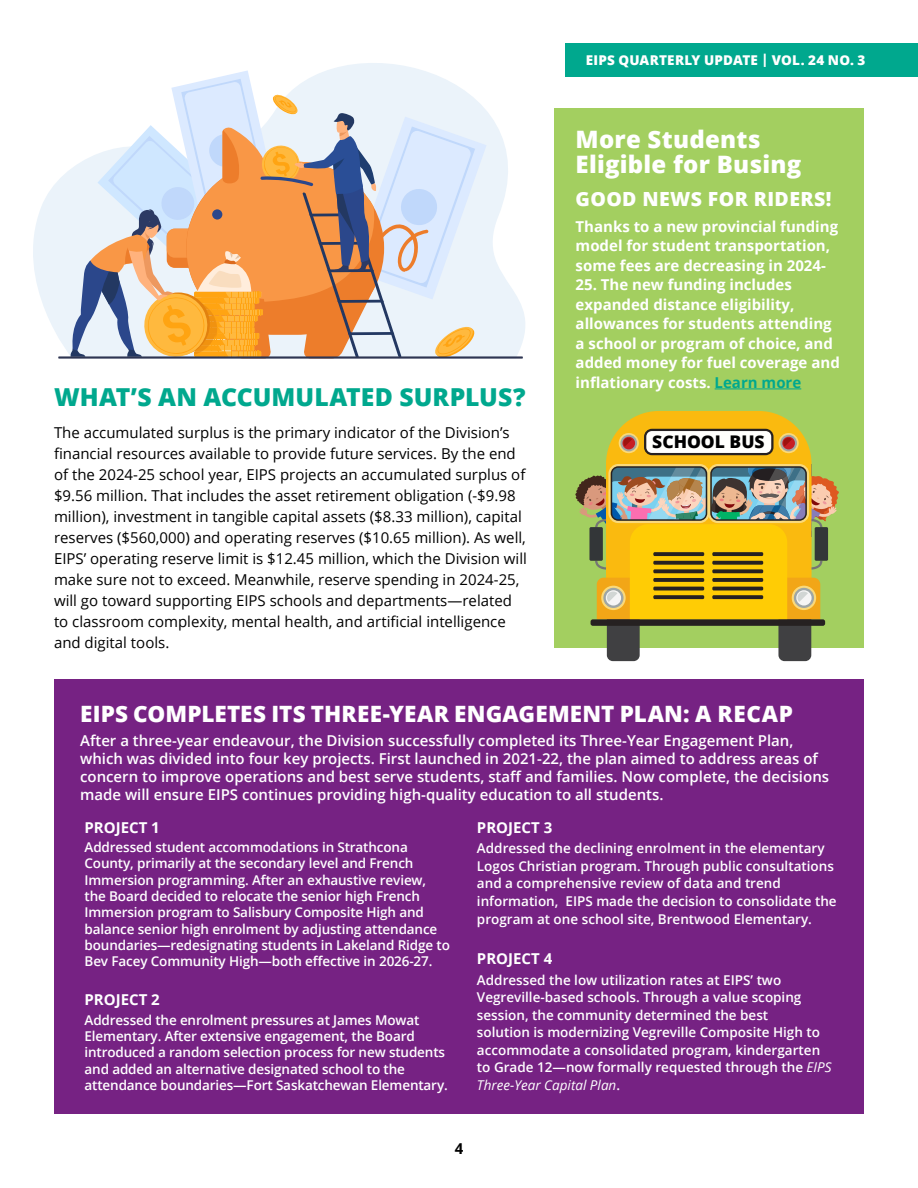
<style>
.page{position:relative;width:918px;height:1188px;background:#fff}
.page>*{position:absolute;margin:0;border:0;box-sizing:border-box;transform-origin:0 0}
.t1{font:800 24.75px "Open Sans";letter-spacing:.005em;color:#00a88e}
.t2{font:800 24px/25.5px "Open Sans";letter-spacing:.01em;color:#fff}
.t3{font:800 22.5px "Open Sans";letter-spacing:.01em;color:#fff}
.t4{font:800 19.5px "Open Sans";letter-spacing:.02em;color:#fff}
.t5{font:800 17.4px "Open Sans";color:#000}
.t6{font:15px/21px "Open Sans";color:#000}
.t7{font:600 15px/18px "Open Sans";color:#fff}
.t8{font:700 15px/19.5px "Open Sans";color:#fff}
.t9{font:700 15px "Open Sans";color:#000}
.t10{font:600 13.5px/16.4px "Open Sans";letter-spacing:-.01em;color:#fff}
.t11{font:800 13.5px "Open Sans";letter-spacing:.015em;color:#fff}
.s1{color:#00a88e}
.s2{font-weight:400;font-style:italic}
</style>
<div class="page">
<div style="left:554px;top:108px;width:310px;height:540px;background:#a3cf60"></div>
<hr style="left:715px;top:389px;width:86px;height:1px;background:#00a88e">
<div style="left:607px;top:591px;width:33px;height:70px;background:#404042;border-radius:6px"></div>
<div style="left:778px;top:591px;width:33px;height:70px;background:#404042;border-radius:6px"></div>
<div style="left:591px;top:619px;width:234px;height:7px;background:#262121;border-radius:2px"></div>
<svg style="left:575px;top:411px;width:264px;height:208px"></svg>
<div style="left:589px;top:527px;width:14px;height:34px;background:#333638;border-radius:2px"></div>
<div style="left:54px;top:680px;width:810px;height:434px;background:#762283"></div>
<div style="left:565px;top:43px;width:353px;height:34px;background:#00a88e"></div>
<svg style="left:33px;top:63px;width:492px;height:293px"></svg>
<svg style="left:69px;top:70px;width:418px;height:286px;background:#dec9b8"></svg>
<hr style="left:58px;top:356px;width:465px;height:3px;background:#2e3552">
<h1 class="t1" style="left:54px;top:378px;width:473px">WHAT’S AN ACCUMULATED SURPLUS?</h1>
<p class="t6" style="left:54px;top:422px;width:474px">The accumulated surplus is the primary indicator of the Division’s financial resources available to provide future services. By the end of the 2024-25 school year, EIPS projects an accumulated surplus of $9.56 million. That includes the asset retirement obligation (-$9.98 million), investment in tangible capital assets ($8.33 million), capital reserves ($560,000) and operating reserves ($10.65 million). As well, EIPS’ operating reserve limit is $12.45 million, which the Division will make sure not to exceed. Meanwhile, reserve spending in 2024-25, will go toward supporting EIPS schools and departments—related to classroom complexity, mental health, and artificial intelligence and digital tools.</p>
<p class="t11" style="left:586px;top:50px;width:281px">EIPS QUARTERLY UPDATE | VOL. 24 NO. 3</p>
<h2 class="t2" style="left:576px;top:125px;width:227px">More Students<br>Eligible for Busing</h2>
<h3 class="t4" style="left:576px;top:184px;width:257px">GOOD NEWS FOR RIDERS!</h3>
<p class="t8" style="left:576px;top:216px;width:264px">Thanks to a new provincial funding model for student transportation, some fees are decreasing in 2024-</p>
<p class="t8" style="left:576px;top:275px;width:266px">25. The new funding includes expanded distance eligibility, allowances for students attending a school or program of choice, and added money for fuel coverage and inflationary costs. <span class="s1">Learn more</span></p>
<p class="t5" style="left:652px;top:429px;width:114px">SCHOOL BUS</p>
<h3 class="t3" style="left:80px;top:696px;width:715px">EIPS COMPLETES ITS THREE-YEAR ENGAGEMENT PLAN: A RECAP</h3>
<p class="t7" style="left:80px;top:732px;width:751px">After a three-year endeavour, the Division successfully completed its Three-Year Engagement Plan, which was divided into four key projects. First launched in 2021-22, the plan aimed to address areas of concern to improve operations and best serve students, staff and families. Now complete, the decisions made will ensure EIPS continues providing high-quality education to all students.</p>
<p class="t8" style="left:85px;top:817px;width:77px">PROJECT 1</p>
<p class="t10" style="left:85px;top:839px;width:367px">Addressed student accommodations in Strathcona County, primarily at the secondary level and French Immersion programming. After an exhaustive review, the Board decided to relocate the senior high French Immersion program to Salisbury Composite High and balance senior high enrolment by adjusting attendance boundaries—redesignating students in Lakeland Ridge to Bev Facey Community High—both effective in 2026-27.</p>
<p class="t8" style="left:85px;top:990px;width:77px">PROJECT 2</p>
<p class="t10" style="left:85px;top:1011px;width:365px">Addressed the enrolment pressures at James Mowat Elementary. After extensive engagement, the Board introduced a random selection process for new students and added an alternative designated school to the attendance boundaries—Fort Saskatchewan Elementary.</p>
<p class="t8" style="left:477px;top:817px;width:77px">PROJECT 3</p>
<p class="t10" style="left:477px;top:839px;width:361px;line-height:17.5px">Addressed the declining enrolment in the elementary Logos Christian program. Through public consultations and a comprehensive review of data and trend information, EIPS made the decision to consolidate the program at one school site, Brentwood Elementary.</p>
<p class="t8" style="left:477px;top:948px;width:77px">PROJECT 4</p>
<p class="t10" style="left:477px;top:971px;width:356px;line-height:17.5px">Addressed the low utilization rates at EIPS’ two Vegreville-based schools. Through a value scoping session, the community determined the best<br>solution is modernizing Vegreville Composite High to accommodate a consolidated program, kindergarten to Grade 12—now formally requested through the <span class="s2">EIPS Three-Year Capital Plan</span>.</p>
<p class="t9" style="left:455px;top:1138px;width:10px">4</p>
</div>
